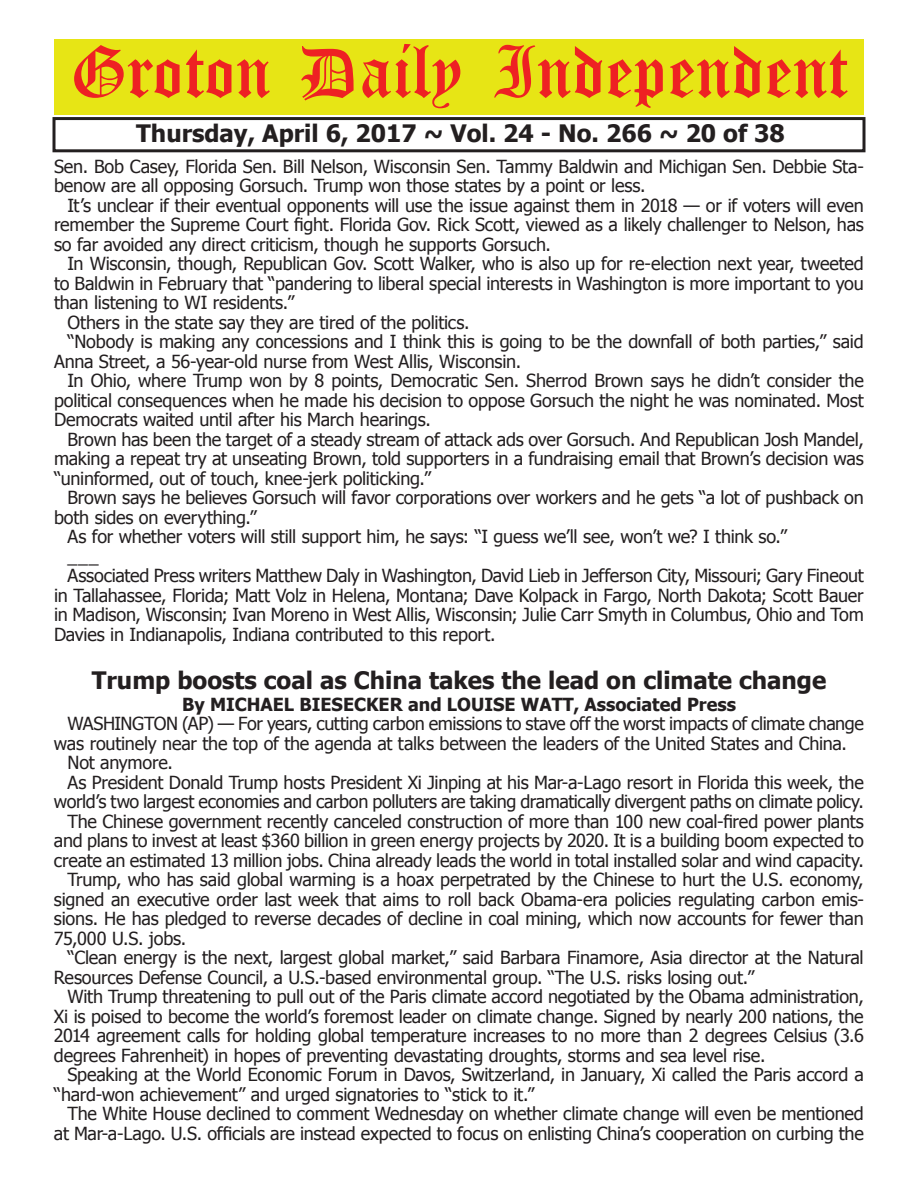
<style>
.page{position:relative;width:918px;height:1188px;background:#fff}
.page>*{position:absolute;margin:0;border:0;box-sizing:border-box;transform-origin:0 0}
.t1{font:54px "Old English Five";color:#ee2123}
.t2{font:700 24px "Tahoma";color:#231f20}
.t3{font:18px/19.5px "Tahoma";letter-spacing:-.01em;color:#231f20}
.t4{font:700 18px "Tahoma";color:#231f20}
</style>
<div class="page">
<div style="left:52px;top:117px;width:814px;height:35px;border:3px solid #231f20"></div>
<div style="left:54px;top:40px;width:810px;height:75px;background:#e7e515"></div>
<h1 class="t1" style="left:70px;top:47px;width:779px">Groton Daily Independent</h1>
<h2 class="t2" style="left:136px;top:116px;width:650px">Thursday, April 6, 2017 ~ Vol. 24 - No. 266 ~ 20 of 38</h2>
<p class="t3" style="left:54px;top:156px;width:812px">Sen. Bob Casey, Florida Sen. Bill Nelson, Wisconsin Sen. Tammy Baldwin and Michigan Sen. Debbie Sta&shy;benow are all opposing Gorsuch. Trump won those states by a point or less.</p>
<p class="t3" style="left:54px;top:195px;width:811px;text-align:justify;text-indent:14px">It’s unclear if their eventual opponents will use the issue against them in 2018 — or if voters will even remember the Supreme Court fight. Florida Gov. Rick Scott, viewed as a likely challenger to Nelson, has so far avoided any direct criticism, though he supports Gorsuch.</p>
<p class="t3" style="left:68px;top:253px;width:798px">In Wisconsin, though, Republican Gov. Scott Walker, who is also up for re-election next year, tweeted</p>
<p class="t3" style="left:54px;top:273px;width:811px">to Baldwin in February that “pandering to liberal special interests in Washington is more important to you</p>
<p class="t3" style="left:54px;top:292px;width:242px">than listening to WI residents.”</p>
<p class="t3" style="left:68px;top:312px;width:404px">Others in the state say they are tired of the politics.</p>
<p class="t3" style="left:68px;top:331px;width:798px">“Nobody is making any concessions and I think this is going to be the downfall of both parties,” said</p>
<p class="t3" style="left:54px;top:351px;width:469px">Anna Street, a 56-year-old nurse from West Allis, Wisconsin.</p>
<p class="t3" style="left:68px;top:370px;width:798px">In Ohio, where Trump won by 8 points, Democratic Sen. Sherrod Brown says he didn’t consider the</p>
<p class="t3" style="left:54px;top:390px;width:811px">political consequences when he made his decision to oppose Gorsuch the night he was nominated. Most</p>
<p class="t3" style="left:54px;top:409px;width:378px">Democrats waited until after his March hearings.</p>
<p class="t3" style="left:68px;top:429px;width:798px">Brown has been the target of a steady stream of attack ads over Gorsuch. And Republican Josh Mandel,</p>
<p class="t3" style="left:54px;top:448px;width:811px">making a repeat try at unseating Brown, told supporters in a fundraising email that Brown’s decision was</p>
<p class="t3" style="left:54px;top:468px;width:378px">“uninformed, out of touch, knee-jerk politicking.”</p>
<p class="t3" style="left:68px;top:487px;width:798px">Brown says he believes Gorsuch will favor corporations over workers and he gets “a lot of pushback on</p>
<p class="t3" style="left:54px;top:507px;width:204px">both sides on everything.”</p>
<p class="t3" style="left:68px;top:526px;width:721px">As for whether voters will still support him, he says: “I guess we’ll see, won’t we? I think so.”</p>
<p class="t3" style="left:68px;top:546px;width:33px">___</p>
<p class="t3" style="left:68px;top:565px;width:798px">Associated Press writers Matthew Daly in Washington, David Lieb in Jefferson City, Missouri; Gary Fineout</p>
<p class="t3" style="left:54px;top:585px;width:811px">in Tallahassee, Florida; Matt Volz in Helena, Montana; Dave Kolpack in Fargo, North Dakota; Scott Bauer</p>
<p class="t3" style="left:54px;top:604px;width:811px">in Madison, Wisconsin; Ivan Moreno in West Allis, Wisconsin; Julie Carr Smyth in Columbus, Ohio and Tom</p>
<p class="t3" style="left:54px;top:624px;width:443px">Davies in Indianapolis, Indiana contributed to this report.</p>
<h2 class="t2" style="left:92px;top:664px;width:736px">Trump boosts coal as China takes the lead on climate change</h2>
<p class="t4" style="left:182px;top:692px;width:555px">By MICHAEL BIESECKER and LOUISE WATT, Associated Press</p>
<p class="t3" style="left:67px;top:713px;width:798px">WASHINGTON (AP) — For years, cutting carbon emissions to stave off the worst impacts of climate change</p>
<p class="t3" style="left:54px;top:733px;width:794px">was routinely near the top of the agenda at talks between the leaders of the United States and China.</p>
<p class="t3" style="left:67px;top:752px;width:107px">Not anymore.</p>
<p class="t3" style="left:67px;top:772px;width:798px">As President Donald Trump hosts President Xi Jinping at his Mar-a-Lago resort in Florida this week, the</p>
<p class="t3" style="left:54px;top:791px;width:811px">world’s two largest economies and carbon polluters are taking dramatically divergent paths on climate policy.</p>
<p class="t3" style="left:67px;top:811px;width:798px">The Chinese government recently canceled construction of more than 100 new coal-fired power plants</p>
<p class="t3" style="left:54px;top:830px;width:811px">and plans to invest at least $360 billion in green energy projects by 2020. It is a building boom expected to</p>
<p class="t3" style="left:54px;top:850px;width:811px">create an estimated 13 million jobs. China already leads the world in total installed solar and wind capacity.</p>
<p class="t3" style="left:67px;top:869px;width:798px">Trump, who has said global warming is a hoax perpetrated by the Chinese to hurt the U.S. economy,</p>
<p class="t3" style="left:54px;top:889px;width:811px">signed an executive order last week that aims to roll back Obama-era policies regulating carbon emis-</p>
<p class="t3" style="left:54px;top:908px;width:811px">sions. He has pledged to reverse decades of decline in coal mining, which now accounts for fewer than</p>
<p class="t3" style="left:54px;top:928px;width:134px">75,000 U.S. jobs.</p>
<p class="t3" style="left:67px;top:947px;width:798px">“Clean energy is the next, largest global market,” said Barbara Finamore, Asia director at the Natural</p>
<p class="t3" style="left:54px;top:967px;width:702px">Resources Defense Council, a U.S.-based environmental group. “The U.S. risks losing out.”</p>
<p class="t3" style="left:67px;top:986px;width:798px">With Trump threatening to pull out of the Paris climate accord negotiated by the Obama administration,</p>
<p class="t3" style="left:54px;top:1006px;width:811px">Xi is poised to become the world’s foremost leader on climate change. Signed by nearly 200 nations, the</p>
<p class="t3" style="left:54px;top:1025px;width:811px">2014 agreement calls for holding global temperature increases to no more than 2 degrees Celsius (3.6</p>
<p class="t3" style="left:54px;top:1045px;width:713px">degrees Fahrenheit) in hopes of preventing devastating droughts, storms and sea level rise.</p>
<p class="t3" style="left:67px;top:1064px;width:798px">Speaking at the World Economic Forum in Davos, Switzerland, in January, Xi called the Paris accord a</p>
<p class="t3" style="left:54px;top:1084px;width:482px">“hard-won achievement” and urged signatories to “stick to it.”</p>
<p class="t3" style="left:67px;top:1103px;width:798px">The White House declined to comment Wednesday on whether climate change will even be mentioned</p>
<p class="t3" style="left:54px;top:1123px;width:811px">at Mar-a-Lago. U.S. officials are instead expected to focus on enlisting China’s cooperation on curbing the</p>
</div>
